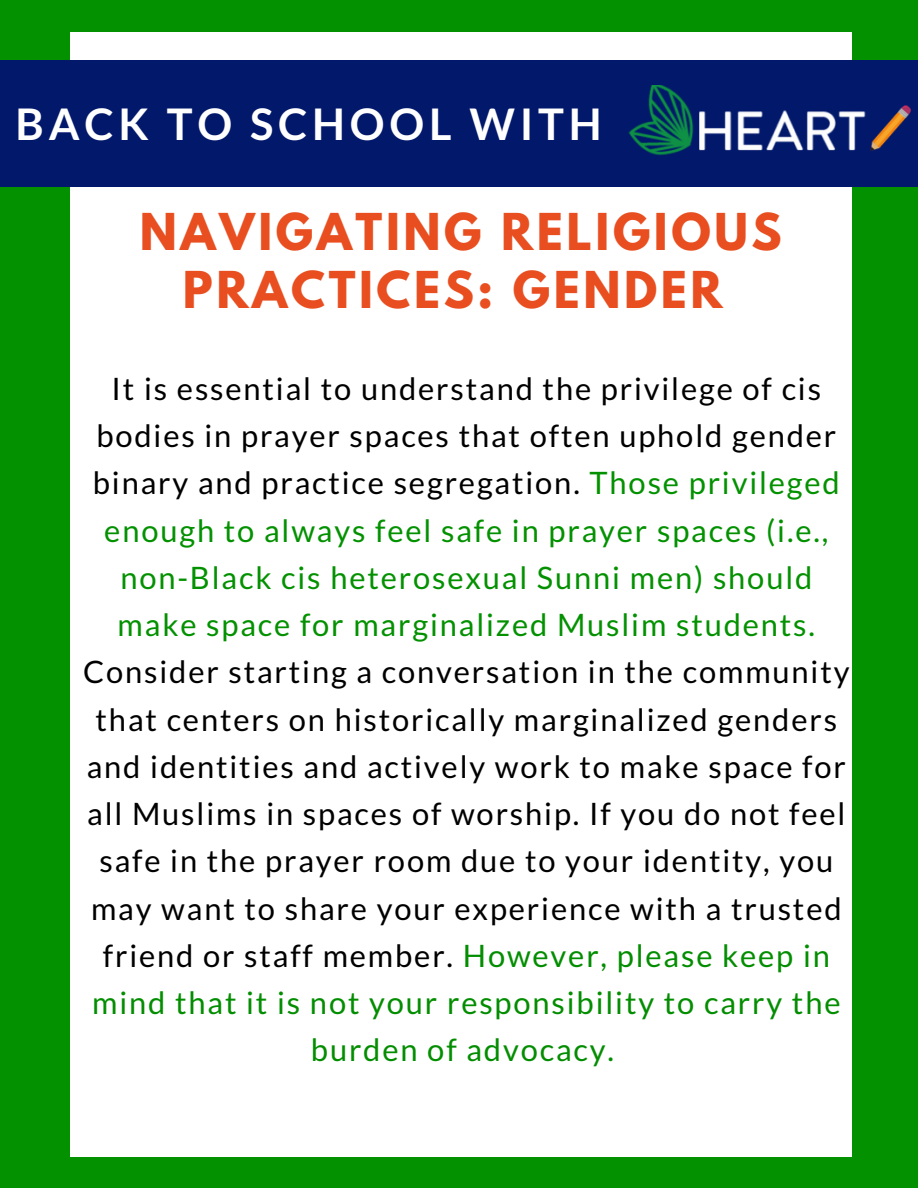
<style>
.page{position:relative;width:918px;height:1188px;background:#039100}
.page>*{position:absolute;margin:0;border:0;box-sizing:border-box;transform-origin:0 0}
.t1{font:700 45px/58.5px "League Spartan";letter-spacing:.08em;color:#e84e1f;text-align:center}
.t2{font:700 43.5px "Lato";letter-spacing:.11em;color:#fff}
.t3{font:30.9px/47.2px "Lato";letter-spacing:.06em;color:#000;text-align:center}
.s1{color:#039100}
.s2{color:#038d00}
</style>
<div class="page">
<div style="left:71px;top:32px;width:780px;height:1125px;background:#fff"></div>
<div style="left:0;top:60px;width:918px;height:126px;background:#02186b"></div>
<img style="left:611px;top:85px;width:307px;height:115px">
<p class="t2" style="left:16px;top:98px;width:588px">BACK TO SCHOOL WITH</p>
<p class="t1" style="left:140px;top:208px;width:643px">NAVIGATING RELIGIOUS<br>PRACTICES: GENDER</p>
<p class="t3" style="left:83px;top:364px;width:768px">It is essential to understand the privilege of cis bodies in prayer spaces that often uphold gender binary and practice segregation. <span class="s1">Those privileged enough to always feel safe in prayer spaces (i.e., non-Black cis heterosexual Sunni men) should make space for marginalized Muslim students.<br></span>Consider starting a conversation in the community that centers on historically marginalized genders and identities and actively work to make space for all Muslims in spaces of worship. If you do not feel safe in the prayer room due to your identity, you may want to share your experience with a trusted friend or staff member. <span class="s2">However, please keep in mind that it is not your responsibility to carry the burden of advocacy.</span></p>
</div>
